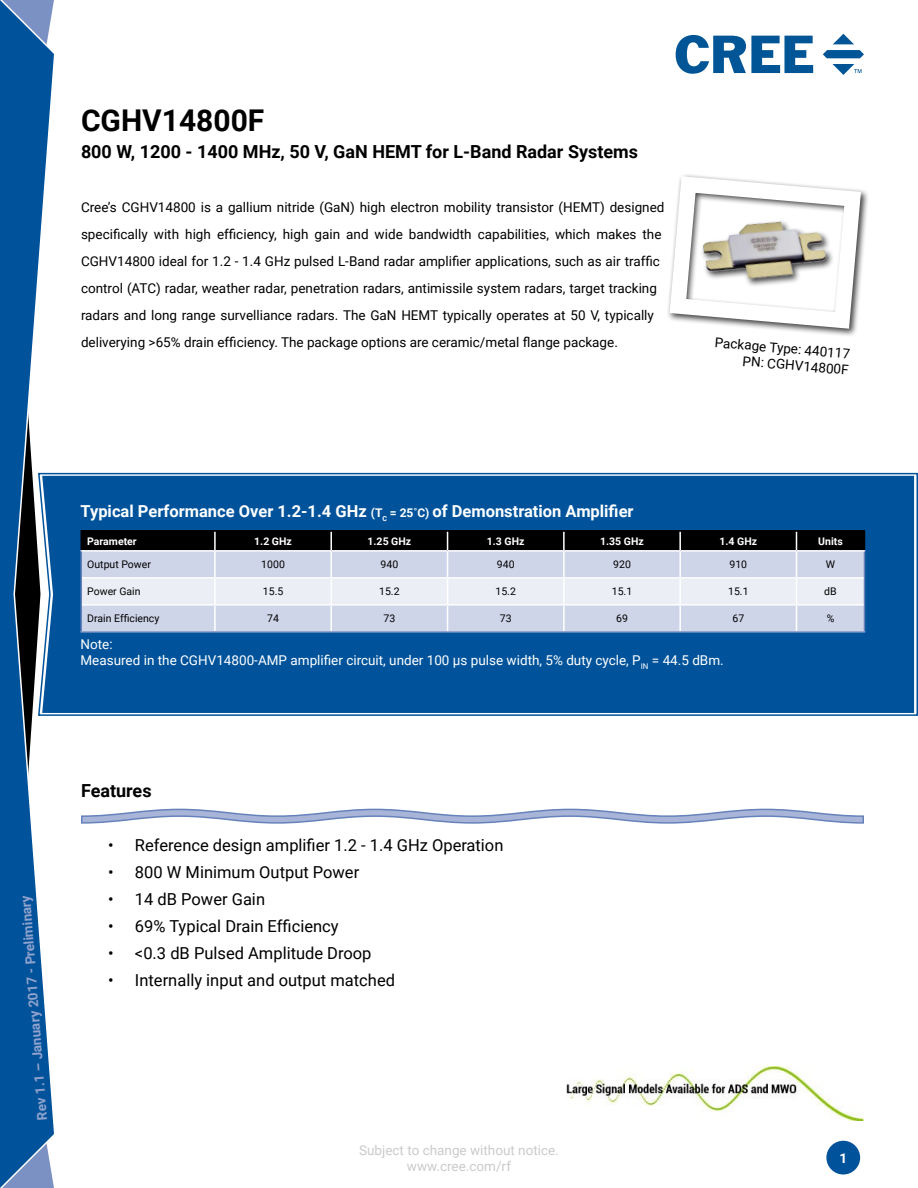
<style>
.page{position:relative;width:918px;height:1188px;background:#fff}
.page>*{position:absolute;margin:0;border:0;box-sizing:border-box;transform-origin:0 0}
.t1{font:700 30px "Roboto";color:#000}
.t2{font:700 18px "Roboto";color:#000}
.t3{font:16.5px "Roboto";color:#000}
.t4{font:700 16.5px "Roboto";color:#fff}
.t5{font:13.5px/27px "Roboto";color:#000}
.t6{font:13.5px/16.2px "Roboto";color:#fff}
.t7{font:13.5px/16.2px "Roboto";color:#939598;text-align:center}
.t8{font:700 13.5px "Roboto";color:#90a2cd}
.t9{font:700 13.5px "Roboto";color:#fff}
.t10{font:10.5px "Roboto";color:#000}
.t11{font:700 10.5px "Roboto";color:#fff}
.s1{font-size:12px}
</style>
<div class="page">
<div style="left:826px;top:1141px;width:34px;height:33px;background:#00539b;border-radius:50%"></div>
<svg style="left:0;top:0;width:54px;height:1188px"></svg>
<svg style="left:676px;top:35px;width:137px;height:39px"></svg>
<svg style="left:833px;top:34px;width:21px;height:10px"></svg>
<svg style="left:823px;top:50px;width:41px;height:8px"></svg>
<svg style="left:832px;top:64px;width:30px;height:10px"></svg>
<svg style="left:37px;top:472px;width:881px;height:245px"></svg>
<div style="left:42px;top:476px;width:872px;height:237px;background:#00539b"></div>
<svg style="left:668px;top:175px;width:200px;height:161px"></svg>
<svg style="left:81px;top:808px;width:783px;height:16px"></svg>
<hr style="left:81px;top:530px;width:134px;height:2px;background:#000">
<hr style="left:215px;top:530px;width:116px;height:2px;background:#000">
<hr style="left:331px;top:530px;width:117px;height:2px;background:#000">
<hr style="left:448px;top:530px;width:116px;height:2px;background:#000">
<hr style="left:564px;top:530px;width:116px;height:2px;background:#000">
<hr style="left:680px;top:530px;width:117px;height:2px;background:#000">
<hr style="left:797px;top:530px;width:68px;height:2px;background:#000">
<hr style="left:81px;top:631px;width:134px;height:2px;background:#90a2cd">
<hr style="left:215px;top:631px;width:116px;height:2px;background:#90a2cd">
<hr style="left:331px;top:631px;width:117px;height:2px;background:#90a2cd">
<hr style="left:448px;top:631px;width:116px;height:2px;background:#90a2cd">
<hr style="left:564px;top:631px;width:116px;height:2px;background:#90a2cd">
<hr style="left:680px;top:631px;width:117px;height:2px;background:#90a2cd">
<hr style="left:797px;top:631px;width:68px;height:2px;background:#90a2cd">
<svg style="left:81px;top:531px;width:784px;height:100px;background:#aeb2bf"></svg>
<hr style="left:82px;top:577px;width:133px;height:2px;background:#fff">
<hr style="left:215px;top:577px;width:116px;height:2px;background:#fff">
<hr style="left:331px;top:577px;width:117px;height:2px;background:#fff">
<hr style="left:448px;top:577px;width:116px;height:2px;background:#fff">
<hr style="left:564px;top:577px;width:116px;height:2px;background:#fff">
<hr style="left:680px;top:577px;width:117px;height:2px;background:#fff">
<hr style="left:797px;top:577px;width:67px;height:2px;background:#fff">
<hr style="left:82px;top:604px;width:133px;height:2px;background:#fff">
<hr style="left:215px;top:604px;width:116px;height:2px;background:#fff">
<hr style="left:331px;top:604px;width:117px;height:2px;background:#fff">
<hr style="left:448px;top:604px;width:116px;height:2px;background:#fff">
<hr style="left:564px;top:604px;width:116px;height:2px;background:#fff">
<hr style="left:680px;top:604px;width:117px;height:2px;background:#fff">
<hr style="left:797px;top:604px;width:67px;height:2px;background:#fff">
<img style="left:567px;top:1066px;width:297px;height:54px">
<h1 class="t1" style="left:81px;top:107px;width:185px">CGHV14800F</h1>
<h2 class="t2" style="left:81px;top:143px;width:559px">800 W, 1200 - 1400 MHz, 50 V, GaN HEMT for L-Band Radar Systems</h2>
<p class="t5" style="left:81px;top:194px;width:585px">Cree’s CGHV14800 is a gallium nitride (GaN) high electron mobility transistor (HEMT) designed specifically with high efficiency, high gain and wide bandwidth capabilities, which makes the CGHV14800 ideal for 1.2 - 1.4 GHz pulsed L-Band radar amplifier applications, such as air traffic control (ATC) radar, weather radar, penetration radars, antimissile system radars, target tracking radars and long range survelliance radars. The GaN HEMT typically operates at 50 V, typically deliverying &gt;65% drain efficiency. The package options are ceramic/metal flange package.</p>
<p class="t5" style="left:716px;top:333px;width:137px;line-height:16.2px;text-align:right;rotate:5deg">Package Type: 440117<br>PN: CGHV14800F</p>
<p class="t4" style="left:81px;top:504px;width:555px">Typical Performance Over 1.2-1.4 GHz <span class="s1">(T</span><sub>C</sub> <span class="s1">= 25˚C)</span> of Demonstration Amplifier</p>
<p class="t11" style="left:87px;top:536px;width:51px">Parameter</p>
<p class="t11" style="left:254px;top:536px;width:39px">1.2 GHz</p>
<p class="t11" style="left:368px;top:536px;width:45px">1.25 GHz</p>
<p class="t11" style="left:487px;top:536px;width:39px">1.3 GHz</p>
<p class="t11" style="left:600px;top:536px;width:45px">1.35 GHz</p>
<p class="t11" style="left:720px;top:536px;width:39px">1.4 GHz</p>
<p class="t11" style="left:818px;top:536px;width:26px">Units</p>
<p class="t10" style="left:87px;top:557px;width:65px">Output Power</p>
<p class="t10" style="left:261px;top:560px;width:25px">1000</p>
<p class="t10" style="left:381px;top:560px;width:19px">940</p>
<p class="t10" style="left:497px;top:560px;width:19px">940</p>
<p class="t10" style="left:613px;top:557px;width:19px">920</p>
<p class="t10" style="left:730px;top:560px;width:19px">910</p>
<p class="t10" style="left:826px;top:560px;width:11px">W</p>
<p class="t10" style="left:87px;top:584px;width:55px">Power Gain</p>
<p class="t10" style="left:263px;top:584px;width:22px">15.5</p>
<p class="t10" style="left:379px;top:584px;width:22px">15.2</p>
<p class="t10" style="left:496px;top:584px;width:22px">15.2</p>
<p class="t10" style="left:612px;top:584px;width:22px">15.1</p>
<p class="t10" style="left:728px;top:584px;width:22px">15.1</p>
<p class="t10" style="left:824px;top:584px;width:14px">dB</p>
<p class="t10" style="left:87px;top:611px;width:74px">Drain Efficiency</p>
<p class="t10" style="left:267px;top:614px;width:13px">74</p>
<p class="t10" style="left:384px;top:611px;width:13px">73</p>
<p class="t10" style="left:500px;top:611px;width:13px">73</p>
<p class="t10" style="left:616px;top:614px;width:13px">69</p>
<p class="t10" style="left:732px;top:614px;width:13px">67</p>
<p class="t10" style="left:827px;top:611px;width:9px">%</p>
<p class="t6" style="left:81px;top:637px;width:645px">Note:<br>Measured in the CGHV14800-AMP amplifier circuit, under 100 μs pulse width, 5% duty cycle, P<sub>IN</sub> = 44.5 dBm.</p>
<p class="t8" style="left:36px;top:1121px;width:227px;rotate:-94deg">Rev 1.1 – January 2017 - Preliminary</p>
<h2 class="t2" style="left:81px;top:782px;width:72px">Features</h2>
<p class="t3" style="left:108px;top:833px;width:397px">• Reference design amplifier 1.2 - 1.4 GHz Operation</p>
<p class="t3" style="left:108px;top:860px;width:253px">• 800 W Minimum Output Power</p>
<p class="t3" style="left:108px;top:887px;width:159px">• 14 dB Power Gain</p>
<p class="t3" style="left:108px;top:914px;width:232px">• 69% Typical Drain Efficiency</p>
<p class="t3" style="left:108px;top:941px;width:265px">• &lt;0.3 dB Pulsed Amplitude Droop</p>
<p class="t3" style="left:108px;top:968px;width:289px">• Internally input and output matched</p>
<p class="t7" style="left:359px;top:1143px;width:201px">Subject to change without notice. www.cree.com/rf</p>
<p class="t9" style="left:839px;top:1152px;width:9px">1</p>
</div>
